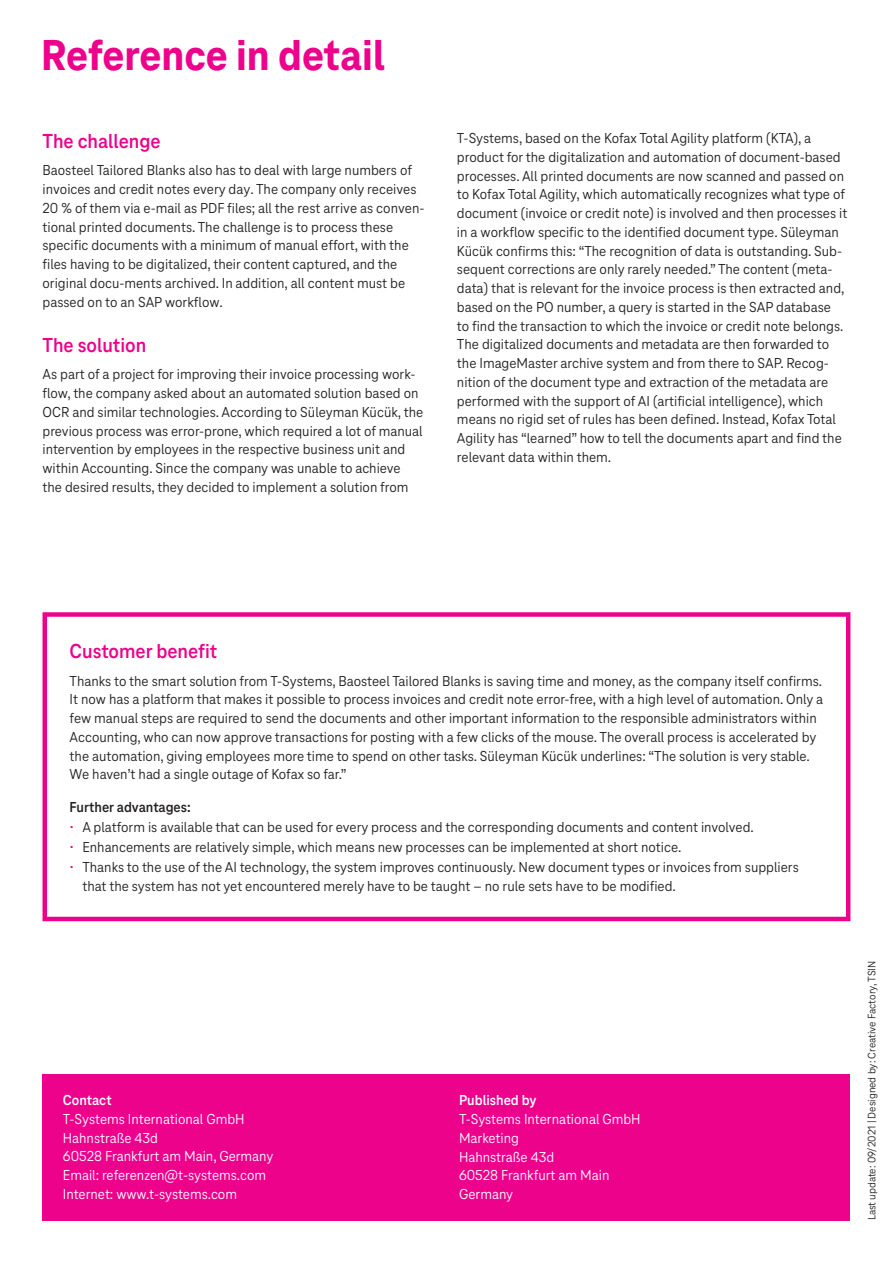
<style>
.page{position:relative;width:893px;height:1263px;background:#fff}
.page>*{position:absolute;margin:0;border:0;box-sizing:border-box;transform-origin:0 0}
.t1{font:800 45px "Tele Neo";color:#ed028c}
.t2{font:700 21px "Tele Neo";color:#ed028c}
.t3{font:15px/18.8px "Tele Neo";color:#231f20}
.t4{font:15px/18.8px "Tele Neo";color:#fff}
.t5{font:700 15px "Tele Neo";color:#fff}
.t6{font:700 15px "Tele Neo";color:#231f20}
.t7{font:11.25px "Tele Neo";color:#231f20}
.s1{color:#ed028c}
</style>
<div class="page">
<div style="left:43px;top:1074px;width:807px;height:146px;background:#ed028c"></div>
<div style="left:43px;top:612px;width:807px;height:309px;border:4px solid #ed028c"></div>
<h1 class="t1" style="left:41px;top:30px;width:345px">Reference in detail</h1>
<h2 class="t2" style="left:43px;top:129px;width:120px">The challenge</h2>
<p class="t3" style="left:43px;top:161px;width:383px">Baosteel Tailored Blanks also has to deal with large numbers of invoices and credit notes every day. The company only receives 20 % of them via e-mail as PDF files; all the rest arrive as conven&shy;tional printed documents. The challenge is to process these specific documents with a minimum of manual effort, with the files having to be digitalized, their content captured, and the original docu-ments archived. In addition, all content must be passed on to an SAP workflow.</p>
<h2 class="t2" style="left:43px;top:333px;width:105px">The solution</h2>
<p class="t3" style="left:43px;top:365px;width:382px">As part of a project for improving their invoice processing work&shy;flow, the company asked about an automated solution based on OCR and similar technologies. According to Süleyman Kücük, the previous process was error-prone, which required a lot of manual intervention by employees in the respective business unit and within Accounting. Since the company was unable to achieve the desired results, they decided to implement a solution from</p>
<p class="t3" style="left:457px;top:129px;width:392px">T-Systems, based on the Kofax Total Agility platform (KTA), a product for the digitalization and automation of document-based processes. All printed documents are now scanned and passed on to Kofax Total Agility, which automatically recognizes what type of document (invoice or credit note) is involved and then processes it in a workflow specific to the identified document type. Süleyman Kücük confirms this: “The recognition of data is outstanding. Sub&shy;sequent corrections are only rarely needed.” The content (meta&shy;data) that is relevant for the invoice process is then extracted and, based on the PO number, a query is started in the SAP database<br>to find the transaction to which the invoice or credit note belongs.<br>The digitalized documents and metadata are then forwarded to the ImageMaster archive system and from there to SAP. Recog&shy;nition of the document type and extraction of the metadata are performed with the support of AI (artificial intelligence), which means no rigid set of rules has been defined. Instead, Kofax Total Agility has “learned” how to tell the documents apart and find the relevant data within them.</p>
<h2 class="t2" style="left:70px;top:639px;width:149px">Customer benefit</h2>
<p class="t3" style="left:70px;top:671px;width:755px">Thanks to the smart solution from T-Systems, Baosteel Tailored Blanks is saving time and money, as the company itself confirms.<br>It now has a platform that makes it possible to process invoices and credit note error-free, with a high level of automation. Only a few manual steps are required to send the documents and other important information to the responsible administrators within Accounting, who can now approve transactions for posting with a few clicks of the mouse. The overall process is accelerated by the automation, giving employees more time to spend on other tasks. Süleyman Kücük underlines: “The solution is very stable.<br>We haven’t had a single outage of Kofax so far.”</p>
<p class="t6" style="left:70px;top:798px;width:123px">Further advantages:</p>
<p class="t3" style="left:70px;top:818px;width:686px"><span class="s1">•</span> A platform is available that can be used for every process and the corresponding documents and content involved.</p>
<p class="t3" style="left:70px;top:838px;width:613px"><span class="s1">•</span> Enhancements are relatively simple, which means new processes can be implemented at short notice.</p>
<p class="t3" style="left:82px;top:858px;width:718px;text-indent:-13px"><span class="s1">•</span> Thanks to the use of the AI technology, the system improves continuously. New document types or invoices from suppliers that the system has not yet encountered merely have to be taught – no rule sets have to be modified.</p>
<p class="t5" style="left:63px;top:1092px;width:50px">Contact</p>
<p class="t4" style="left:63px;top:1109px;width:212px">T-Systems International GmbH<br>Hahnstraße 43d<br>60528 Frankfurt am Main, Germany<br>Email: referenzen@t-systems.com<br>Internet: www.t-systems.com</p>
<p class="t5" style="left:459px;top:1092px;width:79px">Published by</p>
<p class="t4" style="left:459px;top:1110px;width:183px">T-Systems International GmbH<br>Marketing<br>Hahnstraße 43d<br>60528 Frankfurt am Main<br>Germany</p>
<p class="t7" style="left:866px;top:1220px;width:261px;rotate:-90deg">Last update: 09/2021 | Designed by: Creative Factory, TSIN</p>
</div>
